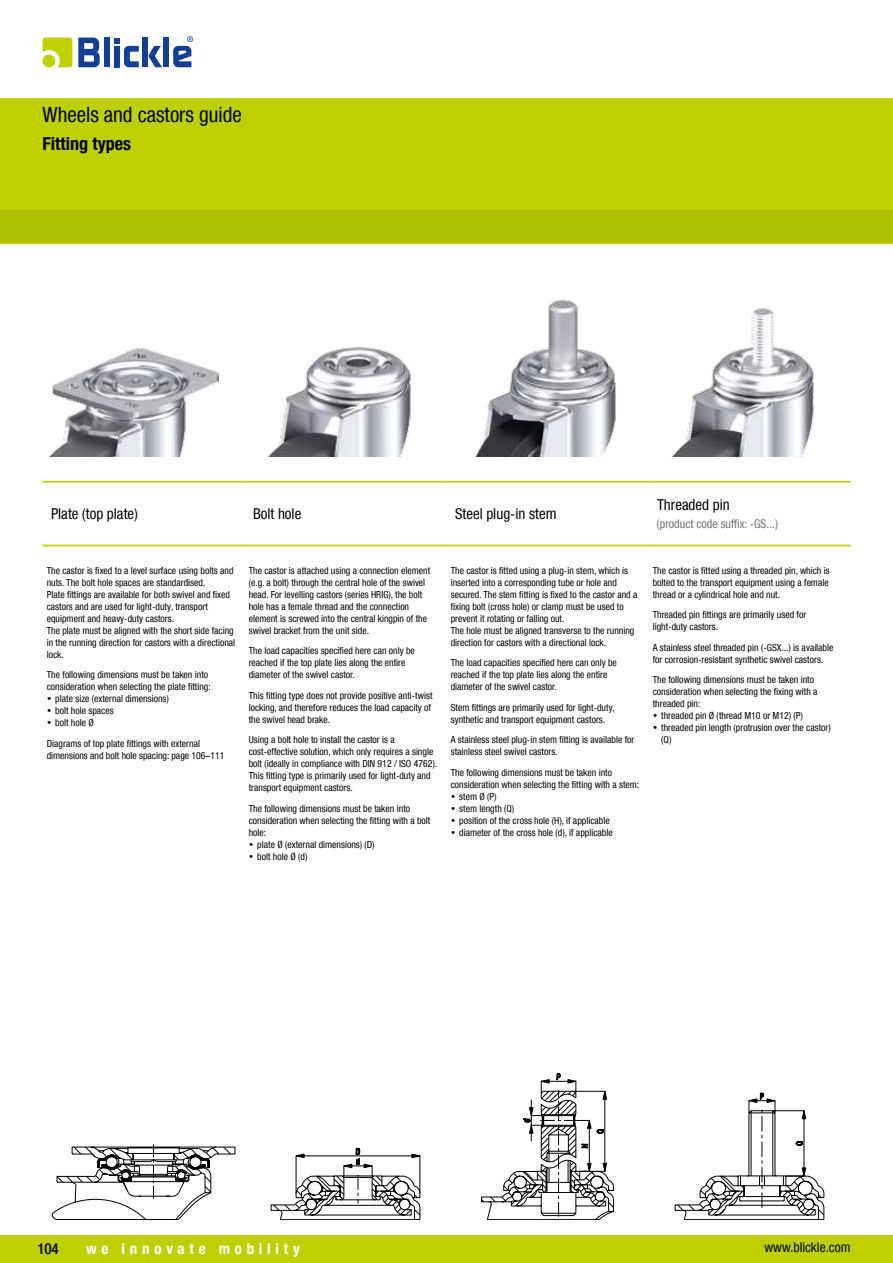
<style>
.page{position:relative;width:893px;height:1263px;background:#fff}
.page>*{position:absolute;margin:0;border:0;box-sizing:border-box;transform-origin:0 0}
.t1{font:21px "Blickle Sans Global";color:#000}
.t2{font:700 18px "Blickle Sans Global";color:#000}
.t3{font:15px "Blickle Sans Global";color:#000}
.t4{font:700 15px "Blickle Sans Global";letter-spacing:.315em;color:#fff}
.t5{font:500 15px "Blickle Sans Global";color:#000}
.t6{font:13.5px "Blickle Sans Global";color:#000}
.t7{font:12px "Blickle Sans Global";color:#6f6f6e}
.t8{font:9.75px/12px "Blickle Sans Global";color:#000}
</style>
<div class="page">
<svg style="left:43px;top:38px;width:29px;height:29px"></svg>
<div style="left:104px;top:38px;width:6px;height:29px;background:#134094"></div>
<svg style="left:149px;top:46px;width:13px;height:21px"></svg>
<svg style="left:114px;top:38px;width:25px;height:29px"></svg>
<div style="left:163px;top:38px;width:6px;height:29px;background:#134094"></div>
<div style="left:142px;top:38px;width:6px;height:29px;background:#134094"></div>
<svg style="left:78px;top:38px;width:22px;height:29px"></svg>
<div style="left:43px;top:55px;width:12px;height:12px;background:#bed000;border-radius:50%"></div>
<svg style="left:173px;top:36px;width:20px;height:31px"></svg>
<div style="left:0;top:1235px;width:893px;height:28px;background:#bed000"></div>
<div style="left:0;top:98px;width:893px;height:145px;background:#bed000"></div>
<div style="left:0;top:210px;width:893px;height:33px;background:#afc000"></div>
<svg style="left:43px;top:456px;width:807px;height:89px"></svg>
<hr style="left:43px;top:481px;width:201px;height:2px;background:#bed000">
<hr style="left:244px;top:481px;width:202px;height:2px;background:#bed000">
<hr style="left:446px;top:481px;width:202px;height:2px;background:#bed000">
<hr style="left:648px;top:481px;width:202px;height:2px;background:#bed000">
<hr style="left:43px;top:545px;width:201px;height:1px;background:#bed000">
<hr style="left:244px;top:545px;width:202px;height:1px;background:#bed000">
<hr style="left:446px;top:545px;width:202px;height:1px;background:#bed000">
<hr style="left:648px;top:545px;width:202px;height:1px;background:#bed000">
<img style="left:50px;top:348px;width:169px;height:108px">
<img style="left:268px;top:347px;width:143px;height:109px">
<img style="left:476px;top:299px;width:140px;height:157px">
<img style="left:672px;top:308px;width:142px;height:148px">
<svg style="left:52px;top:1144px;width:183px;height:76px"></svg>
<svg style="left:271px;top:1147px;width:149px;height:73px"></svg>
<svg style="left:481px;top:1073px;width:133px;height:147px"></svg>
<svg style="left:675px;top:1093px;width:149px;height:127px"></svg>
<h1 class="t1" style="left:43px;top:102px;width:201px">Wheels and castors guide</h1>
<h2 class="t2" style="left:43px;top:133px;width:90px">Fitting types</h2>
<h3 class="t3" style="left:51px;top:505px;width:88px">Plate (top plate)</h3>
<h3 class="t3" style="left:253px;top:505px;width:50px">Bolt hole</h3>
<h3 class="t3" style="left:455px;top:505px;width:103px">Steel plug-in stem</h3>
<h3 class="t3" style="left:657px;top:496px;width:74px">Threaded pin</h3>
<p class="t7" style="left:657px;top:517px;width:123px">(product code suffix: -GS...)</p>
<p class="t8" style="left:47px;top:564px;width:190px">The castor is fixed to a level surface using bolts and nuts. The bolt hole spaces are standardised.<br>Plate fittings are available for both swivel and fixed castors and are used for light-duty, transport equipment and heavy-duty castors.<br>The plate must be aligned with the short side facing in the running direction for castors with a directional lock.</p>
<p class="t8" style="left:47px;top:669px;width:166px">The following dimensions must be taken into consideration when selecting the plate fitting:</p>
<p class="t8" style="left:47px;top:693px;width:124px">• plate size (external dimensions)</p>
<p class="t8" style="left:47px;top:705px;width:68px">• bolt hole spaces</p>
<p class="t8" style="left:47px;top:713px;width:155px;line-height:20.5px">• bolt hole Ø<br>Diagrams of top plate fittings with external</p>
<p class="t8" style="left:47px;top:749px;width:179px">dimensions and bolt hole spacing: page 106–111</p>
<p class="t8" style="left:249px;top:564px;width:183px">The castor is attached using a connection element (e.g. a bolt) through the central hole of the swivel head. For levelling castors (series HRIG), the bolt hole has a female thread and the connection element is screwed into the central kingpin of the swivel bracket from the unit side.</p>
<p class="t8" style="left:249px;top:645px;width:168px">The load capacities specified here can only be reached if the top plate lies along the entire diameter of the swivel castor.</p>
<p class="t8" style="left:249px;top:689px;width:185px">This fitting type does not provide positive anti-twist locking, and therefore reduces the load capacity of the swivel head brake.</p>
<p class="t8" style="left:249px;top:734px;width:190px">Using a bolt hole to install the castor is a cost-effective solution, which only requires a single bolt (ideally in compliance with DIN 912 / ISO 4762).<br>This fitting type is primarily used for light-duty and transport equipment castors.</p>
<p class="t8" style="left:249px;top:802px;width:183px">The following dimensions must be taken into consideration when selecting the fitting with a bolt hole:</p>
<p class="t8" style="left:249px;top:838px;width:127px">• plate Ø (external dimensions) (D)</p>
<p class="t8" style="left:249px;top:850px;width:60px">• bolt hole Ø (d)</p>
<p class="t8" style="left:451px;top:564px;width:188px">The castor is fitted using a plug-in stem, which is inserted into a corresponding tube or hole and secured. The stem fitting is fixed to the castor and a fixing bolt (cross hole) or clamp must be used to prevent it rotating or falling out.<br>The hole must be aligned transverse to the running direction for castors with a directional lock.</p>
<p class="t8" style="left:451px;top:657px;width:168px">The load capacities specified here can only be reached if the top plate lies along the entire diameter of the swivel castor.</p>
<p class="t8" style="left:451px;top:701px;width:166px">Stem fittings are primarily used for light-duty, synthetic and transport equipment castors.</p>
<p class="t8" style="left:451px;top:734px;width:185px">A stainless steel plug-in stem fitting is available for stainless steel swivel castors.</p>
<p class="t8" style="left:451px;top:766px;width:190px">The following dimensions must be taken into consideration when selecting the fitting with a stem:</p>
<p class="t8" style="left:451px;top:790px;width:47px">• stem Ø (P)</p>
<p class="t8" style="left:451px;top:802px;width:65px">• stem length (Q)</p>
<p class="t8" style="left:451px;top:814px;width:160px">• position of the cross hole (H), if applicable</p>
<p class="t8" style="left:451px;top:826px;width:163px">• diameter of the cross hole (d), if applicable</p>
<p class="t8" style="left:653px;top:564px;width:179px;text-align:justify">The castor is fitted using a threaded pin, which is bolted to the transport equipment using a female thread or a cylindrical hole and nut.</p>
<p class="t8" style="left:653px;top:609px;width:155px">Threaded pin fittings are primarily used for light-duty castors.</p>
<p class="t8" style="left:653px;top:641px;width:182px">A stainless steel threaded pin (-GSX...) is available for corrosion-resistant synthetic swivel castors.</p>
<p class="t8" style="left:653px;top:674px;width:166px">The following dimensions must be taken into consideration when selecting the fixing with a threaded pin:</p>
<p class="t8" style="left:653px;top:710px;width:152px">• threaded pin Ø (thread M10 or M12) (P)</p>
<p class="t8" style="left:661px;top:722px;width:171px;text-indent:-9px">• threaded pin length (protrusion over the castor) (Q)</p>
<h3 class="t5" style="left:37px;top:1240px;width:23px">104</h3>
<h3 class="t4" style="left:86px;top:1240px;width:215px">we innovate mobility</h3>
<h3 class="t6" style="left:764px;top:1240px;width:87px">www.blickle.com</h3>
</div>
